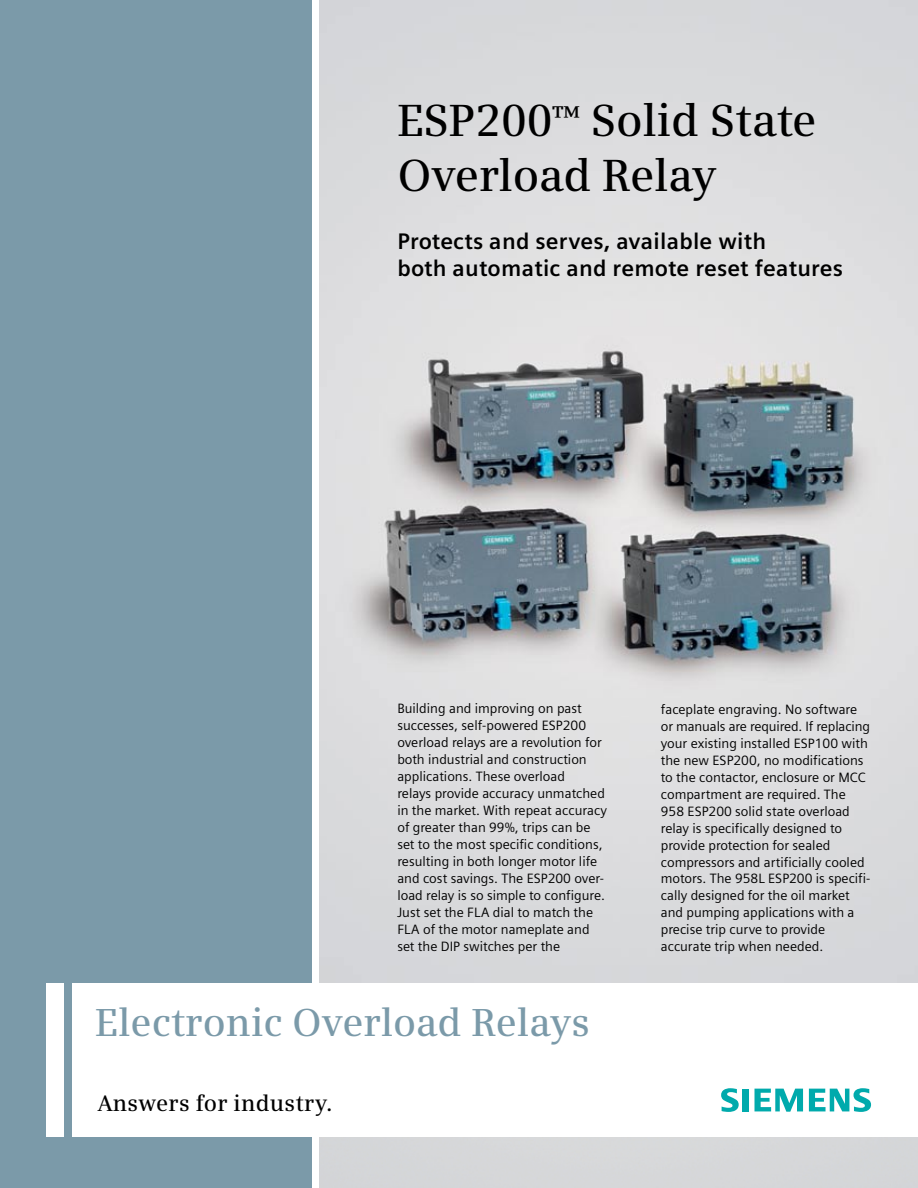
<style>
.page{position:relative;width:918px;height:1188px;background:#fff}
.page>*{position:absolute;margin:0;border:0;box-sizing:border-box;transform-origin:0 0}
.t1{font:600 45px/55.3px "Siemens Serif";letter-spacing:-.005em;color:#000}
.t2{font:600 39px "Siemens Serif";color:#7b9aa9}
.t3{font:700 22.5px/27.6px "Siemens Sans";letter-spacing:.01em;color:#000}
.t4{font:600 22.5px "Siemens Serif";letter-spacing:.01em;color:#000}
.t5{font:13.5px/17px "Siemens Sans";color:#000}
</style>
<div class="page">
<img style="left:320px;top:0;width:598px;height:983px">
<div style="left:0;top:0;width:311px;height:1188px;background:#7b9aa9"></div>
<div style="left:72px;top:984px;width:846px;height:153px;background:#fff"></div>
<div style="left:47px;top:984px;width:17px;height:153px;background:#fff"></div>
<svg style="left:721px;top:1088px;width:18px;height:24px"></svg>
<div style="left:742px;top:1089px;width:7px;height:22px;background:#00aaac"></div>
<svg style="left:755px;top:1089px;width:48px;height:23px"></svg>
<svg style="left:809px;top:1088px;width:62px;height:24px"></svg>
<h1 class="t1" style="left:397px;top:93px;width:421px">ESP200<sup>™</sup> Solid State<br>Overload Relay</h1>
<h3 class="t3" style="left:397px;top:227px;width:447px">Protects and serves, available with<br>both automatic and remote reset features</h3>
<p class="t5" style="left:397px;top:700px;width:211px">Building and improving on past successes, self-powered ESP200 overload relays are a revolution for both industrial and construction applications. These overload<br>relays provide accuracy unmatched in the market. With repeat accuracy of greater than 99%, trips can be set to the most specific conditions, resulting in both longer motor life and cost savings. The ESP200 over&shy;load relay is so simple to configure.<br>Just set the FLA dial to match the FLA of the motor nameplate and set the DIP switches per the</p>
<p class="t5" style="left:661px;top:701px;width:211px">faceplate engraving. No software or manuals are required. If replacing your existing installed ESP100 with the new ESP200, no modifications to the contactor, enclosure or MCC compartment are required. The 958 ESP200 solid state overload relay is specifically designed to provide protection for sealed compressors and artificially cooled motors. The 958L ESP200 is specifi&shy;cally designed for the oil market and pumping applications with a precise trip curve to provide accurate trip when needed.</p>
<h2 class="t2" style="left:95px;top:1001px;width:496px">Electronic Overload Relays</h2>
<h3 class="t4" style="left:98px;top:1091px;width:236px">Answers for industry.</h3>
</div>
